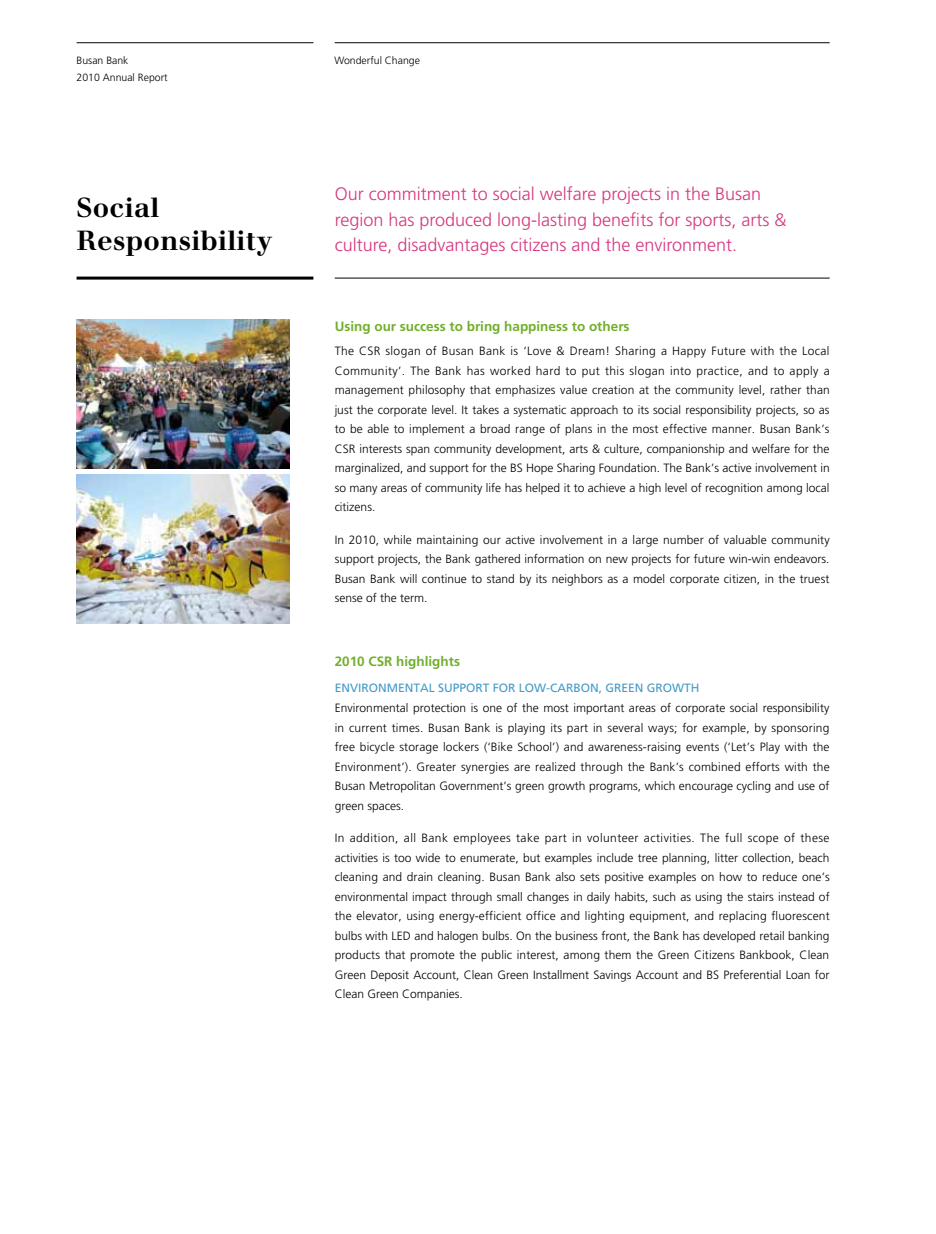
<style>
.page{position:relative;width:936px;height:1234px;background:#fff}
.page>*{position:absolute;margin:0;border:0;box-sizing:border-box;transform-origin:0 0}
.t1{font:700 27px/33px "Justus";letter-spacing:.01em;color:#000}
.t2{font:300 18px/25.5px "Frutiger";color:#d5367f}
.t3{font:700 13.5px "Frutiger";color:#72af2d}
.t4{font:300 12px/19.5px "Frutiger";color:#000;text-align:justify}
.t5{font:12px "Frutiger";color:#449ac9}
.t6{font:300 10.5px/16.5px "Frutiger";color:#000}
</style>
<div class="page">
<hr style="left:334px;top:278px;width:495px;height:1px;background:#000">
<hr style="left:77px;top:276px;width:236px;height:3px;background:#000">
<img style="left:77px;top:474px;width:212px;height:149px">
<img style="left:77px;top:319px;width:212px;height:149px">
<hr style="left:77px;top:42px;width:236px;height:1px;background:#000">
<hr style="left:334px;top:42px;width:495px;height:1px;background:#000">
<p class="t6" style="left:77px;top:52px;width:93px">Busan Bank<br>2010 Annual Report</p>
<p class="t6" style="left:334px;top:52px;width:87px">Wonderful Change</p>
<h1 class="t1" style="left:77px;top:191px;width:197px">Social<br>Responsibility</h1>
<h2 class="t2" style="left:334px;top:181px;width:453px">Our commitment to social welfare projects in the Busan region has produced long-lasting benefits for sports, arts &amp; culture, disadvantages citizens and the environment.</h2>
<p class="t3" style="left:334px;top:318px;width:296px">Using our success to bring happiness to others</p>
<p class="t4" style="left:334px;top:341px;width:496px">The CSR slogan of Busan Bank is ‘Love &amp; Dream! Sharing a Happy Future with the Local Community’. The Bank has worked hard to put this slogan into practice, and to apply a management philosophy that emphasizes value creation at the community level, rather than just the corporate level. It takes a systematic approach to its social responsibility projects, so as to be able to implement a broad range of plans in the most effective manner. Busan Bank’s CSR interests span community development, arts &amp; culture, companionship and welfare for the marginalized, and support for the BS Hope Sharing Foundation. The Bank’s active involvement in so many areas of community life has helped it to achieve a high level of recognition among local citizens.</p>
<p class="t4" style="left:334px;top:530px;width:496px">In 2010, while maintaining our active involvement in a large number of valuable community support projects, the Bank gathered information on new projects for future win-win endeavors.<br>Busan Bank will continue to stand by its neighbors as a model corporate citizen, in the truest sense of the term.</p>
<p class="t3" style="left:334px;top:652px;width:127px">2010 CSR highlights</p>
<p class="t5" style="left:334px;top:680px;width:364px">ENVIRO NME NTAL SUPPO RT FO R LOW-CARBO N, GREE N GROWTH</p>
<p class="t4" style="left:334px;top:698px;width:496px">Environmental protection is one of the most important areas of corporate social responsibility in current times. Busan Bank is playing its part in several ways; for example, by sponsoring free bicycle storage lockers (‘Bike School’) and awareness-raising events (‘Let’s Play with the Environment’). Greater synergies are realized through the Bank’s combined efforts with the Busan Metropolitan Government’s green growth programs, which encourage cycling and use of green spaces.</p>
<p class="t4" style="left:334px;top:828px;width:496px">In addition, all Bank employees take part in volunteer activities. The full scope of these activities is too wide to enumerate, but examples include tree planning, litter collection, beach cleaning and drain cleaning. Busan Bank also sets positive examples on how to reduce one’s environmental impact through small changes in daily habits, such as using the stairs instead of the elevator, using energy-efficient office and lighting equipment, and replacing fluorescent bulbs with LED and halogen bulbs. On the business front, the Bank has developed retail banking products that promote the public interest, among them the Green Citizens Bankbook, Clean Green Deposit Account, Clean Green Installment Savings Account and BS Preferential Loan for Clean Green Companies.</p>
</div>
